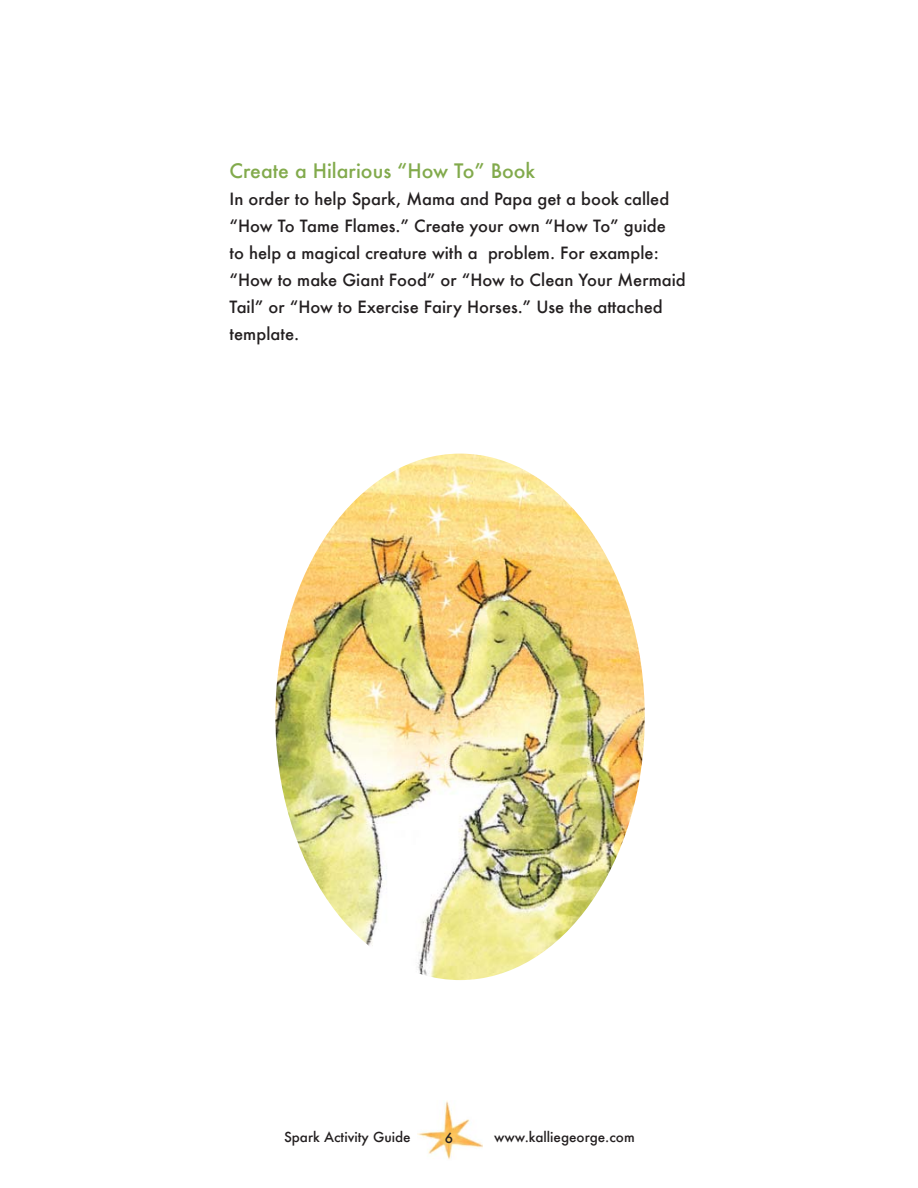
<style>
.page{position:relative;width:918px;height:1188px;background:#fff}
.page>*{position:absolute;margin:0;border:0;box-sizing:border-box;transform-origin:0 0}
.t1{font:500 19.5px "Futura";color:#82aa4c}
.t2{font:500 16.5px/27px "Futura";color:#231f20}
.t3{font:500 13.5px "Futura";color:#231f20}
</style>
<div class="page">
<img style="left:418px;top:1101px;width:65px;height:59px">
<img style="left:275px;top:454px;width:370px;height:526px;border-radius:50%">
<p class="t1" style="left:230px;top:158px;width:307px">Create a Hilarious “How To” Book</p>
<p class="t2" style="left:230px;top:185px;width:458px">In order to help Spark, Mama and Papa get a book called “How To Tame Flames.” Create your own “How To” guide<br>to help a magical creature with a problem. For example: “How to make Giant Food” or “How to Clean Your Mermaid Tail” or “How to Exercise Fairy Horses.” Use the attached template.</p>
<p class="t3" style="left:284px;top:1128px;width:128px">Spark Activity Guide</p>
<p class="t3" style="left:494px;top:1128px;width:142px">www.kalliegeorge.com</p>
<p class="t3" style="left:445px;top:1129px;width:10px">6</p>
</div>
